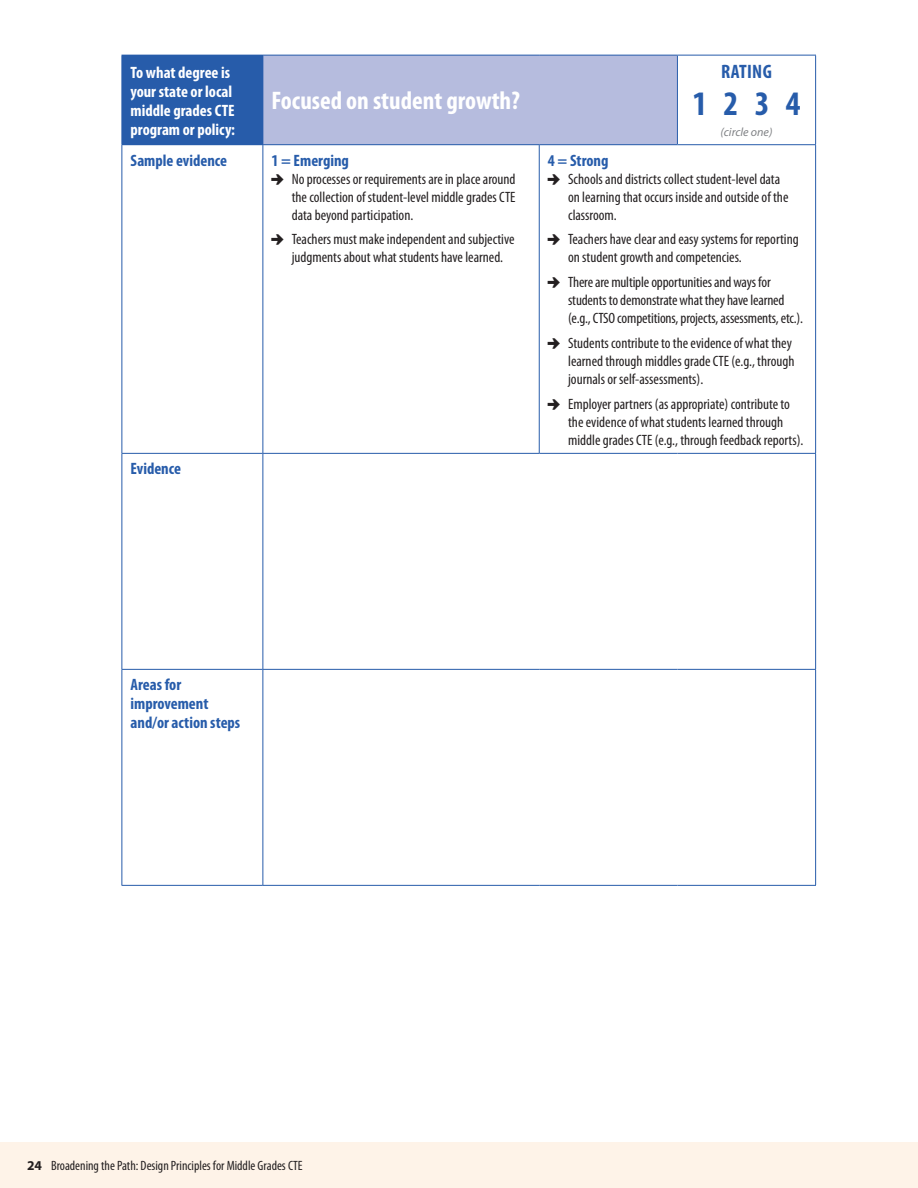
<style>
.page{position:relative;width:918px;height:1188px;background:#fff}
.page>*{position:absolute;margin:0;border:0;box-sizing:border-box;transform-origin:0 0}
.t1{font:700 condensed 34.5px "Myriad Pro";color:#275caa}
.t2{font:700 condensed 25.5px "Myriad Pro";color:#fff}
.t3{font:700 condensed 19.5px "Myriad Pro";letter-spacing:.02em;color:#275caa}
.t4{font:700 condensed 16.5px/18.9px "Myriad Pro";color:#275caa}
.t5{font:700 condensed 16.5px/19px "Myriad Pro";color:#fff}
.t6{font:condensed 15px/18px "Myriad Pro";color:#231f20}
.t7{font:condensed 13.5px "Myriad Pro";color:#231f20}
.body{font:italic 12px "Myriad Pro";color:#808285}
.s1{font-family:"Pointers";font-stretch:normal}
.s2{font-weight:700;font-stretch:normal}
</style>
<div class="page">
<div style="left:0;top:1142px;width:918px;height:46px;background:#fef3e8"></div>
<div style="left:122px;top:55px;width:141px;height:90px;background:#275caa"></div>
<div style="left:263px;top:55px;width:414px;height:90px;background:#b6bcde"></div>
<hr style="left:263px;top:55px;width:276px;height:1px;background:#275caa">
<hr style="left:539px;top:55px;width:138px;height:1px;background:#275caa">
<hr style="left:677px;top:55px;width:1px;height:89px;background:#275caa">
<hr style="left:677px;top:55px;width:139px;height:1px;background:#275caa">
<hr style="left:815px;top:55px;width:1px;height:89px;background:#275caa">
<hr style="left:122px;top:145px;width:1px;height:308px;background:#275caa">
<hr style="left:122px;top:454px;width:1px;height:215px;background:#275caa">
<hr style="left:122px;top:670px;width:1px;height:215px;background:#275caa">
<hr style="left:122px;top:453px;width:141px;height:1px;background:#275caa">
<hr style="left:122px;top:669px;width:141px;height:1px;background:#275caa">
<hr style="left:122px;top:885px;width:141px;height:1px;background:#275caa">
<hr style="left:262px;top:145px;width:1px;height:308px;background:#275caa">
<hr style="left:262px;top:454px;width:1px;height:215px;background:#275caa">
<hr style="left:262px;top:670px;width:1px;height:215px;background:#275caa">
<hr style="left:263px;top:144px;width:276px;height:1px;background:#275caa">
<hr style="left:539px;top:144px;width:138px;height:1px;background:#275caa">
<hr style="left:677px;top:144px;width:139px;height:1px;background:#275caa">
<hr style="left:539px;top:145px;width:1px;height:308px;background:#275caa">
<hr style="left:815px;top:145px;width:1px;height:308px;background:#275caa">
<hr style="left:815px;top:454px;width:1px;height:215px;background:#275caa">
<hr style="left:815px;top:670px;width:1px;height:215px;background:#275caa">
<hr style="left:263px;top:453px;width:276px;height:1px;background:#275caa">
<hr style="left:539px;top:453px;width:138px;height:1px;background:#275caa">
<hr style="left:677px;top:453px;width:139px;height:1px;background:#275caa">
<hr style="left:263px;top:669px;width:276px;height:1px;background:#275caa">
<hr style="left:539px;top:669px;width:138px;height:1px;background:#275caa">
<hr style="left:677px;top:669px;width:139px;height:1px;background:#275caa">
<hr style="left:263px;top:885px;width:276px;height:1px;background:#275caa">
<hr style="left:539px;top:885px;width:138px;height:1px;background:#275caa">
<hr style="left:677px;top:885px;width:139px;height:1px;background:#275caa">
<p class="t5" style="left:131px;top:63px;width:106px">To what degree is your state or local middle grades CTE program or policy:</p>
<p class="t2" style="left:272px;top:87px;width:250px">Focused on student growth?</p>
<p class="t4" style="left:131px;top:151px;width:98px">Sample evidence</p>
<p class="t4" style="left:272px;top:151px;width:79px">1 = Emerging</p>
<p class="t6" style="left:292px;top:170px;width:225px;text-align:justify;text-indent:-20px"><span class="s1">2</span> No processes or requirements are in place around the collection of student-level middle grades CTE data beyond participation.</p>
<p class="t6" style="left:272px;top:231px;width:245px;text-align:center"><span class="s1">2</span> Teachers must make independent and subjective judgments about what students have learned.</p>
<p class="t4" style="left:131px;top:460px;width:52px">Evidence</p>
<p class="t3" style="left:721px;top:61px;width:52px">RATING</p>
<p class="t1" style="left:692px;top:85px;width:110px">1 2 3 4</p>
<p class="body" style="left:721px;top:125px;width:53px">(circle one)</p>
<p class="t4" style="left:548px;top:151px;width:62px">4 = Strong</p>
<p class="t6" style="left:568px;top:170px;width:222px;text-indent:-20px"><span class="s1">2</span> Schools and districts collect student-level data on learning that occurs inside and outside of the classroom.</p>
<p class="t6" style="left:568px;top:231px;width:232px;text-indent:-20px"><span class="s1">2</span> Teachers have clear and easy systems for reporting on student growth and competencies.</p>
<p class="t6" style="left:568px;top:274px;width:237px;text-indent:-20px"><span class="s1">2</span> There are multiple opportunities and ways for students to demonstrate what they have learned (e.g., CTSO competitions, projects, assessments, etc.).</p>
<p class="t6" style="left:568px;top:334px;width:228px;text-indent:-20px"><span class="s1">2</span> Students contribute to the evidence of what they learned through middles grade CTE (e.g., through journals or self-assessments).</p>
<p class="t6" style="left:568px;top:395px;width:237px;text-indent:-20px"><span class="s1">2</span> Employer partners (as appropriate) contribute to the evidence of what students learned through middle grades CTE (e.g., through feedback reports).</p>
<p class="t4" style="left:131px;top:676px;width:111px">Areas for improvement and/or action steps</p>
<p class="t7" style="left:27px;top:1158px;width:277px"><span class="s2">24</span> Broadening the Path: Design Principles for Middle Grades CTE</p>
</div>
